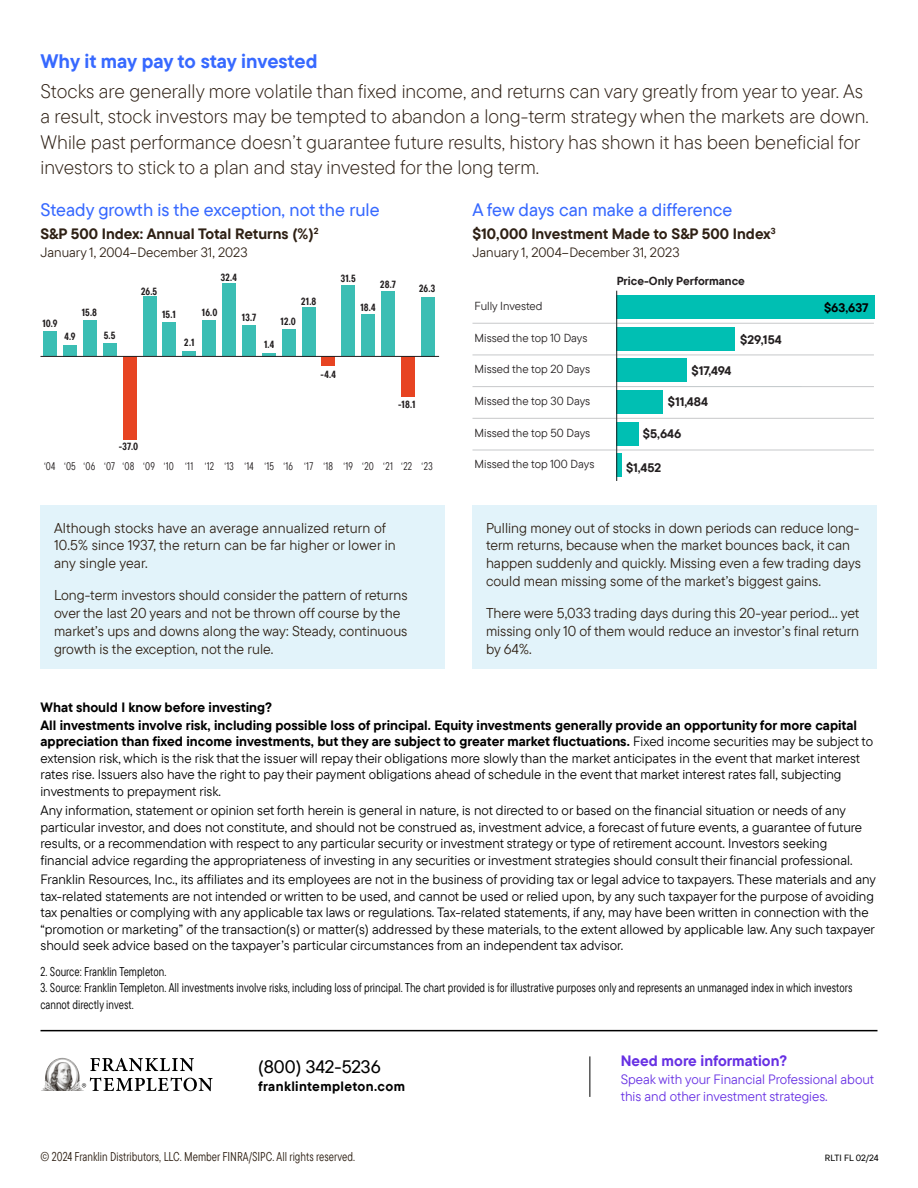
<style>
.page{position:relative;width:918px;height:1188px;background:#fff}
.page>*{position:absolute;margin:0;border:0;box-sizing:border-box;transform-origin:0 0}
.t1{font:300 19.5px/25.5px "TT Commons Pro";color:#2e2014}
.t2{font:700 19.5px "TT Commons Pro";letter-spacing:-.01em;color:#3769ff}
.t3{font:500 18px "TT Commons Pro";color:#3769ff}
.t4{font:500 18px "TT Commons Pro";color:#000}
.t5{font:700 15px "TT Commons Pro";color:#2e2014}
.t6{font:700 15px "TT Commons Pro";color:#6730e3}
.t7{font:14.25px/18px "TT Commons Pro";color:#2e2014}
.t8{font:13.5px/16.5px "TT Commons Pro";color:#000}
.t9{font:13.5px/16.5px "TT Commons Pro";color:#6730e3}
.t10{font:13.5px "TT Commons Pro";color:#2e2014}
.t11{font:700 13.5px "TT Commons Pro";color:#000}
.t12{font:700 13.5px "TT Commons Pro";letter-spacing:.025em;color:#000}
.t13{font:12.75px/16.5px "TT Commons Pro Cond";color:#000}
.t14{font:12.75px "TT Commons Pro Cond";color:#2e2014}
.t15{font:700 12.3px "TT Commons Pro";color:#231f20}
.t16{font:700 12.3px "TT Commons Pro";color:#000}
.t17{font:11.7px "TT Commons Pro";color:#231f20}
.t18{font:700 11.7px "TT Commons Pro";color:#231f20}
.t19{font:11.1px "TT Commons Pro Cond";letter-spacing:.015em;color:#231f20}
.t20{font:700 10.35px "TT Commons Pro Cond";letter-spacing:.01em;color:#231f20}
.t21{font:500 9px "TT Commons Pro";color:#000}
.s1{font-weight:700}
</style>
<div class="page">
<div style="left:40px;top:505px;width:406px;height:163px;background:#e2f3fa"></div>
<div style="left:472px;top:505px;width:406px;height:163px;background:#e2f3fa"></div>
<hr style="left:41px;top:1030px;width:837px;height:1px;background:#000">
<hr style="left:590px;top:1056px;width:1px;height:41px;background:#000">
<img style="left:40px;top:283px;width:400px;height:157px">
<img style="left:472px;top:290px;width:403px;height:191px">
<img style="left:41px;top:1057px;width:172px;height:35px">
<h2 class="t2" style="left:40px;top:46px;width:279px">Why it may pay to stay invested</h2>
<p class="t1" style="left:40px;top:78px;width:830px">Stocks are generally more volatile than fixed income, and returns can vary greatly from year to year. As a result, stock investors may be tempted to abandon a long-term strategy when the markets are down.<br>While past performance doesn’t guarantee future results, history has shown it has been beneficial for investors to stick to a plan and stay invested for the long term.</p>
<p class="t3" style="left:40px;top:197px;width:341px">Steady growth is the exception, not the rule</p>
<p class="t5" style="left:40px;top:222px;width:279px">S&amp;P 500 Index: Annual Total Returns (%)<sup>2</sup></p>
<p class="t10" style="left:40px;top:242px;width:209px">January 1, 2004–December 31, 2023</p>
<p class="t3" style="left:472px;top:197px;width:261px">A few days can make a difference</p>
<p class="t5" style="left:472px;top:222px;width:305px">$10,000 Investment Made to S&amp;P 500 Index<sup>3</sup></p>
<p class="t10" style="left:472px;top:242px;width:209px">January 1, 2004–December 31, 2023</p>
<p class="t20" style="left:42px;top:316px;width:17px">10.9</p>
<p class="t20" style="left:82px;top:305px;width:17px">15.8</p>
<p class="t20" style="left:64px;top:329px;width:13px">4.9</p>
<p class="t20" style="left:104px;top:327px;width:13px">5.5</p>
<p class="t20" style="left:141px;top:284px;width:18px">26.5</p>
<p class="t20" style="left:162px;top:307px;width:15px">15.1</p>
<p class="t20" style="left:184px;top:335px;width:12px">2.1</p>
<p class="t20" style="left:221px;top:270px;width:18px">32.4</p>
<p class="t20" style="left:202px;top:305px;width:17px">16.0</p>
<p class="t20" style="left:242px;top:309px;width:16px">13.7</p>
<p class="t20" style="left:301px;top:294px;width:17px">21.8</p>
<p class="t20" style="left:281px;top:314px;width:17px">12.0</p>
<p class="t20" style="left:264px;top:337px;width:12px">1.4</p>
<p class="t20" style="left:341px;top:271px;width:17px">31.5</p>
<p class="t20" style="left:380px;top:276px;width:17px">28.7</p>
<p class="t20" style="left:360px;top:299px;width:17px">18.4</p>
<p class="t20" style="left:419px;top:280px;width:18px">26.3</p>
<p class="t20" style="left:321px;top:367px;width:17px">-4.4</p>
<p class="t20" style="left:398px;top:397px;width:19px">-18.1</p>
<p class="t20" style="left:119px;top:438px;width:21px">-37.0</p>
<p class="t19" style="left:44px;top:458px;width:331px">‘04 ‘05 ‘06 ‘07 ‘08 ‘09 ‘10 ‘11 ‘12 ‘13 ‘14 ‘15 ‘16 ‘17 ‘18 ‘19 ‘20</p>
<p class="t19" style="left:383px;top:458px;width:30px">‘21 ‘22</p>
<p class="t19" style="left:422px;top:458px;width:12px">‘23</p>
<p class="t7" style="left:54px;top:518px;width:343px">Although stocks have an average annualized return of<br>10.5% since 1937, the return can be far higher or lower in any single year.</p>
<p class="t7" style="left:54px;top:586px;width:355px">Long-term investors should consider the pattern of returns over the last 20 years and not be thrown off course by the market’s ups and downs along the way: Steady, continuous growth is the exception, not the rule.</p>
<p class="t17" style="left:475px;top:298px;width:70px">Fully Invested</p>
<p class="t17" style="left:475px;top:329px;width:114px">Missed the top 10 Days</p>
<p class="t17" style="left:475px;top:361px;width:117px">Missed the top 20 Days</p>
<p class="t17" style="left:475px;top:393px;width:117px">Missed the top 30 Days</p>
<p class="t17" style="left:475px;top:424px;width:117px">Missed the top 50 Days</p>
<p class="t17" style="left:475px;top:456px;width:121px">Missed the top 100 Days</p>
<p class="t18" style="left:617px;top:272px;width:130px">Price-Only Performance</p>
<p class="t15" style="left:691px;top:361px;width:42px">$17,494</p>
<p class="t15" style="left:668px;top:392px;width:42px">$11,484</p>
<p class="t15" style="left:643px;top:424px;width:40px">$5,646</p>
<p class="t15" style="left:626px;top:458px;width:37px">$1,452</p>
<p class="t15" style="left:740px;top:330px;width:43px">$29,154</p>
<p class="t16" style="left:824px;top:298px;width:46px">$63,637</p>
<p class="t7" style="left:486px;top:518px;width:376px">Pulling money out of stocks in down periods can reduce long&shy;term returns, because when the market bounces back, it can happen suddenly and quickly. Missing even a few trading days could mean missing some of the market’s biggest gains.</p>
<p class="t7" style="left:486px;top:604px;width:375px;text-align:justify">There were 5,033 trading days during this 20-year period… yet missing only 10 of them would reduce an investor’s final return by 64%.</p>
<h3 class="t11" style="left:40px;top:697px;width:233px">What should I know before investing?</h3>
<p class="t8" style="left:40px;top:717px;width:834px"><span class="s1">All investments involve risk, including possible loss of principal. Equity investments generally provide an opportunity for more capital appreciation than fixed income investments, but they are subject to greater market fluctuations.</span> Fixed income securities may be subject to extension risk, which is the risk that the issuer will repay their obligations more slowly than the market anticipates in the event that market interest rates rise. Issuers also have the right to pay their payment obligations ahead of schedule in the event that market interest rates fall, subjecting investments to prepayment risk.</p>
<p class="t8" style="left:40px;top:802px;width:823px">Any information, statement or opinion set forth herein is general in nature, is not directed to or based on the financial situation or needs of any particular investor, and does not constitute, and should not be construed as, investment advice, a forecast of future events, a guarantee of future results, or a recommendation with respect to any particular security or investment strategy or type of retirement account. Investors seeking financial advice regarding the appropriateness of investing in any securities or investment strategies should consult their financial professional.</p>
<p class="t8" style="left:40px;top:871px;width:837px">Franklin Resources, Inc., its affiliates and its employees are not in the business of providing tax or legal advice to taxpayers. These materials and any tax-related statements are not intended or written to be used, and cannot be used or relied upon, by any such taxpayer for the purpose of avoiding tax penalties or complying with any applicable tax laws or regulations. Tax-related statements, if any, may have been written in connection with the “promotion or marketing” of the transaction(s) or matter(s) addressed by these materials, to the extent allowed by applicable law. Any such taxpayer should seek advice based on the taxpayer’s particular circumstances from an independent tax advisor.</p>
<p class="t13" style="left:40px;top:963px;width:127px">2. Source: Franklin Templeton.</p>
<p class="t13" style="left:40px;top:980px;width:814px">3. Source: Franklin Templeton. All investments involve risks, including loss of principal. The chart provided is for illustrative purposes only and represents an unmanaged index in which investors cannot directly invest.</p>
<p class="t4" style="left:258px;top:1054px;width:124px">(800) 342-5236</p>
<p class="t12" style="left:258px;top:1076px;width:148px">franklintempleton.com</p>
<p class="t6" style="left:621px;top:1050px;width:168px">Need more information?</p>
<p class="t9" style="left:621px;top:1071px;width:255px">Speak with your Financial Professional about this and other investment strategies.</p>
<p class="t14" style="left:40px;top:1147px;width:316px">© 2024 Franklin Distributors, LLC. Member FINRA/SIPC. All rights reserved.</p>
<p class="t21" style="left:825px;top:1151px;width:55px">RLTI FL 02/24</p>
</div>
